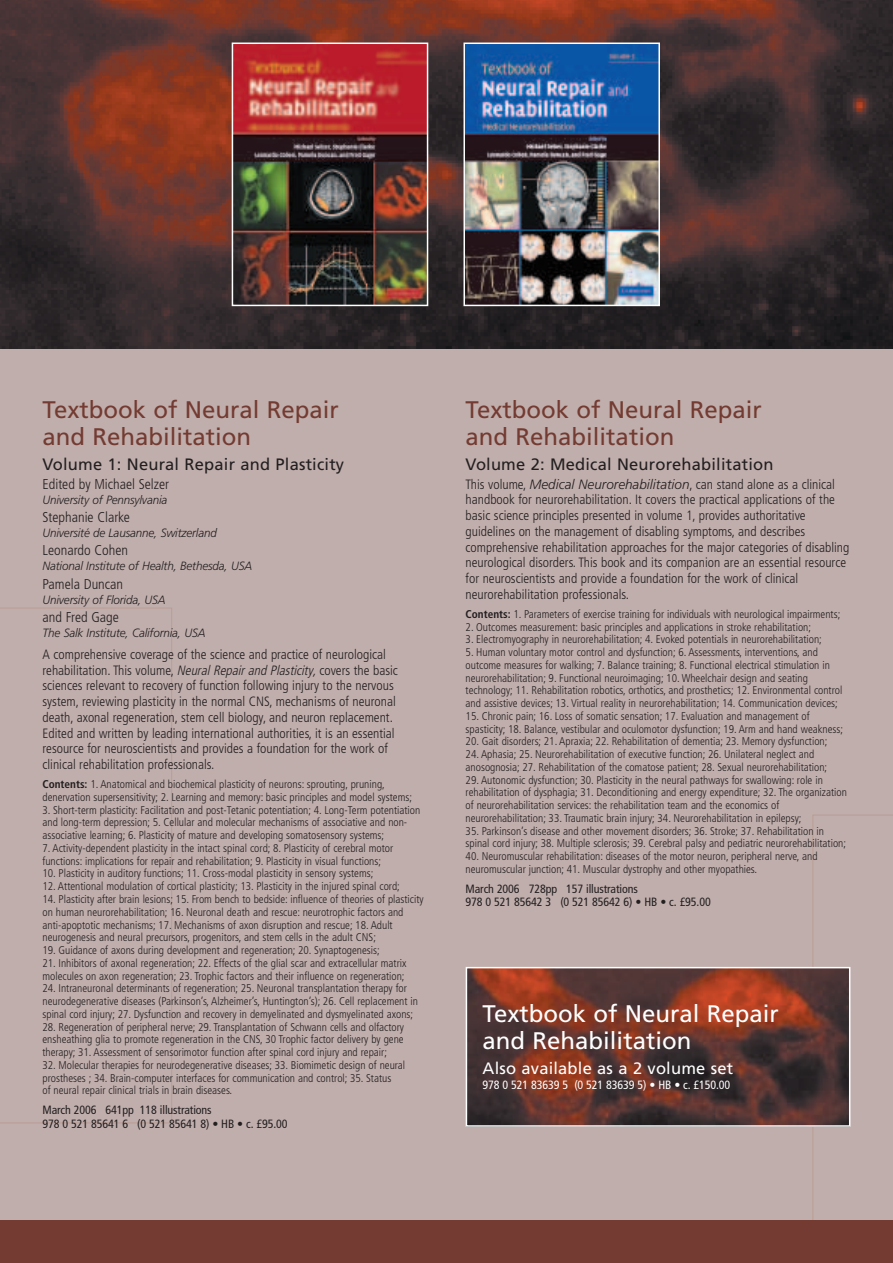
<style>
.page{position:relative;width:893px;height:1263px;background:#fff}
.page>*{position:absolute;margin:0;border:0;box-sizing:border-box;transform-origin:0 0}
.t1{font:24px/27px "Frutiger LT Std";color:#733b31}
.t2{font:24px/27px "Frutiger LT Std";color:#fff}
.t3{font:16.5px "Frutiger LT Std";letter-spacing:.01em;color:#231f20}
.t4{font:16.5px "Frutiger LT Std";letter-spacing:.01em;color:#fff}
.t5{font:300 condensed 14.25px "Frutiger LT Std";color:#231f20}
.t6{font:300 condensed 13.5px/15.8px "Frutiger LT Std";color:#231f20}
.t7{font:italic 300 12px "Frutiger LT Std";letter-spacing:-.01em;color:#231f20}
.t8{font:condensed 12px/13.5px "Frutiger LT Std";letter-spacing:-.01em;color:#231f20}
.t9{font:condensed 12px "Frutiger LT Std";letter-spacing:-.01em;color:#fff}
.t10{font:300 condensed 11.25px/12.8px "Frutiger LT Std";color:#231f20}
.s1{font-style:italic}
.s2{font-weight:700}
.s3{font-style:italic;font-stretch:normal}
</style>
<div class="page">
<div style="left:0;top:349px;width:893px;height:914px;background:#c0aeac"></div>
<hr style="left:892px;top:349px;width:1px;height:871px;background:#dbc8c1">
<svg style="left:812px;top:815px;width:81px;height:405px"></svg>
<img style="left:0;top:0;width:893px;height:349px">
<img style="left:235px;top:46px;width:190px;height:257px">
<div style="left:232px;top:43px;width:196px;height:263px;border:2px solid #fff"></div>
<img style="left:466px;top:46px;width:191px;height:257px">
<div style="left:463px;top:43px;width:197px;height:263px;border:2px solid #fff"></div>
<svg style="left:0;top:608px;width:172px;height:515px"></svg>
<div style="left:0;top:1220px;width:893px;height:43px;background:#733b31"></div>
<img style="left:469px;top:970px;width:378px;height:154px">
<div style="left:466px;top:967px;width:384px;height:160px;border:2px solid #fff"></div>
<h1 class="t1" style="left:43px;top:397px;width:298px">Textbook of Neural Repair and Rehabilitation</h1>
<h2 class="t3" style="left:43px;top:456px;width:303px">Volume 1: Neural Repair and Plasticity</h2>
<p class="t5" style="left:43px;top:477px;width:128px">Edited by Michael Selzer</p>
<p class="t7" style="left:43px;top:494px;width:126px">University of Pennsylvania</p>
<p class="t5" style="left:43px;top:510px;width:89px">Stephanie Clarke</p>
<p class="t7" style="left:43px;top:527px;width:176px">Université de Lausanne, Switzerland</p>
<p class="t5" style="left:43px;top:543px;width:87px">Leonardo Cohen</p>
<p class="t7" style="left:43px;top:560px;width:211px">National Institute of Health, Bethesda, USA</p>
<p class="t5" style="left:43px;top:577px;width:82px">Pamela Duncan</p>
<p class="t7" style="left:43px;top:593px;width:125px">University of Florida, USA</p>
<p class="t5" style="left:43px;top:610px;width:78px">and Fred Gage</p>
<p class="t7" style="left:43px;top:627px;width:165px">The Salk Institute, California, USA</p>
<p class="t6" style="left:43px;top:647px;width:357px">A comprehensive coverage of the science and practice of neurological rehabilitation. This volume, <span class="s1">NeuralRepairand Plasticity,</span>covers the basic sciences relevant to recovery of function following injury to the nervous system, reviewing plasticity in the normal CNS, mechanisms of neuronal death, axonal regeneration, stem cell biology, and neuron replacement.<br>Edited and written by leading international authorities, it is an essential resource for neuroscientists and provides a foundation for the work of clinical rehabilitation professionals.</p>
<p class="t10" style="left:43px;top:778px;width:371px"><span class="s2">Contents:</span> 1. Anatomical and biochemical plasticity of neurons: sprouting, pruning, denervation supersensitivity; 2. Learning and memory: basic principles and model systems;</p>
<p class="t10" style="left:43px;top:804px;width:379px">3. Short-term plasticity: Facilitation and post-Tetanic potentiation; 4. Long-Term potentiation and long-term depression; 5. Cellular and molecular mechanisms of associative and non&shy;associative learning; 6. Plasticity of mature and developing somatosensory systems;</p>
<p class="t10" style="left:43px;top:842px;width:352px">7. Activity-dependent plasticity in the intact spinal cord; 8. Plasticity of cerebral motor functions: implications for repair and rehabilitation; 9. Plasticity in visual functions;</p>
<p class="t10" style="left:43px;top:868px;width:332px">10. Plasticity in auditory functions; 11. Cross-modal plasticity in sensory systems;</p>
<p class="t10" style="left:43px;top:880px;width:359px">12. Attentional modulation of cortical plasticity; 13. Plasticity in the injured spinal cord;</p>
<p class="t10" style="left:43px;top:893px;width:383px">14. Plasticity after brain lesions; 15. From bench to bedside: influence of theories of plasticity on human neurorehabilitation; 16. Neuronal death and rescue: neurotrophic factors and anti-apoptotic mechanisms; 17. Mechanisms of axon disruption and rescue; 18. Adult neurogenesis and neural precursors, progenitors, and stem cells in the adult CNS;</p>
<p class="t10" style="left:43px;top:944px;width:339px">19. Guidance of axons during development and regeneration; 20. Synaptogenesis;</p>
<p class="t10" style="left:43px;top:957px;width:365px">21. Inhibitors of axonal regeneration; 22. Effects of the glial scar and extracellular matrix molecules on axon regeneration; 23. Trophic factors and their influence on regeneration;</p>
<p class="t10" style="left:43px;top:982px;width:377px">24. Intraneuronal determinants of regeneration; 25. Neuronal transplantation therapy for neurodegenerative diseases (Parkinson’s, Alzheimer’s, Huntington’s); 26. Cell replacement in spinal cord injury; 27. Dysfunction and recovery in demyelinated and dysmyelinated axons;</p>
<p class="t10" style="left:43px;top:1021px;width:363px;text-align:justify">28. Regeneration of peripheral nerve; 29. Transplantation of Schwann cells and olfactory ensheathing glia to promote regeneration in the CNS, 30 Trophic factor delivery by gene therapy; 31. Assessment of sensorimotor function after spinal cord injury and repair;</p>
<p class="t10" style="left:43px;top:1059px;width:364px">32. Molecular therapies for neurodegenerative diseases; 33. Biomimetic design of neural prostheses ; 34. Brain-computer interfaces for communication and control; 35. Status<br>of neural repair clinical trials in brain diseases.</p>
<p class="t8" style="left:43px;top:1104px;width:247px">March 2006 641pp 118 illustrations<br>978 0 521 85641 6 (0 521 85641 8) • HB • c. £95.00</p>
<h1 class="t1" style="left:466px;top:397px;width:298px">Textbook of Neural Repair and Rehabilitation</h1>
<h2 class="t3" style="left:466px;top:456px;width:309px">Volume 2: Medical Neurorehabilitation</h2>
<p class="t6" style="left:466px;top:477px;width:385px">This volume, <span class="s3">Medical Neurorehabilitation</span>, can stand alone as a clinical handbook for neurorehabilitation. It covers the practical applications of the basic science principles presented in volume 1, provides authoritative guidelines on the management of disabling symptoms, and describes comprehensive rehabilitation approaches for the major categories of disabling neurological disorders. This book and its companion are an essential resource for neuroscientists and provide a foundation for the work of clinical neurorehabilitation professionals.</p>
<p class="t10" style="left:466px;top:608px;width:376px"><span class="s2">Contents:</span> 1. Parameters of exercise training for individuals with neurological impairments;</p>
<p class="t10" style="left:466px;top:621px;width:347px">2. Outcomes measurement: basic principles and applications in stroke rehabilitation;</p>
<p class="t10" style="left:466px;top:634px;width:358px">3. Electromyography in neurorehabilitation; 4. Evoked potentials in neurorehabilitation;</p>
<p class="t10" style="left:466px;top:646px;width:378px">5. Human voluntary motor control and dysfunction; 6. Assessments, interventions, and outcome measures for walking; 7. Balance training; 8. Functional electrical stimulation in neurorehabilitation; 9. Functional neuroimaging; 10. Wheelchair design and seating technology; 11. Rehabilitation robotics, orthotics, and prosthetics; 12. Environmental control and assistive devices; 13. Virtual reality in neurorehabilitation; 14. Communication devices;</p>
<p class="t10" style="left:466px;top:710px;width:379px">15. Chronic pain; 16. Loss of somatic sensation; 17. Evaluation and management of spasticity; 18. Balance, vestibular and oculomotor dysfunction; 19. Arm and hand weakness;</p>
<p class="t10" style="left:466px;top:736px;width:363px">20. Gait disorders; 21. Apraxia; 22. Rehabilitation of dementia; 23. Memory dysfunction;</p>
<p class="t10" style="left:466px;top:748px;width:363px">24. Aphasia; 25. Neurorehabilitation of executive function; 26. Unilateral neglect and anosognosia; 27. Rehabilitation of the comatose patient; 28. Sexual neurorehabilitation;</p>
<p class="t10" style="left:466px;top:774px;width:383px">29. Autonomic dysfunction; 30. Plasticity in the neural pathways for swallowing: role in rehabilitation of dysphagia; 31. Deconditioning and energy expenditure; 32. The organization of neurorehabilitation services: the rehabilitation team and the economics of neurorehabilitation; 33. Traumatic brain injury; 34. Neurorehabilitation in epilepsy;</p>
<p class="t10" style="left:466px;top:825px;width:382px">35. Parkinson’s disease and other movement disorders; 36. Stroke; 37. Rehabilitation in spinal cord injury; 38. Multiple sclerosis; 39. Cerebral palsy and pediatric neurorehabilitation;</p>
<p class="t10" style="left:466px;top:850px;width:353px">40. Neuromuscular rehabilitation: diseases of the motor neuron, peripheral nerve, and neuromuscular junction; 41. Muscular dystrophy and other myopathies.</p>
<p class="t8" style="left:466px;top:882px;width:247px">March 2006 728pp 157 illustrations<br>978 0 521 85642 3 (0 521 85642 6) • HB • c. £95.00</p>
<h1 class="t2" style="left:483px;top:1002px;width:298px">Textbook of Neural Repair and Rehabilitation</h1>
<h2 class="t4" style="left:483px;top:1060px;width:252px">Also available as a 2 volume set</h2>
<p class="t9" style="left:483px;top:1079px;width:249px">978 0 521 83639 5 (0 521 83639 5) • HB • c. £150.00</p>
</div>
